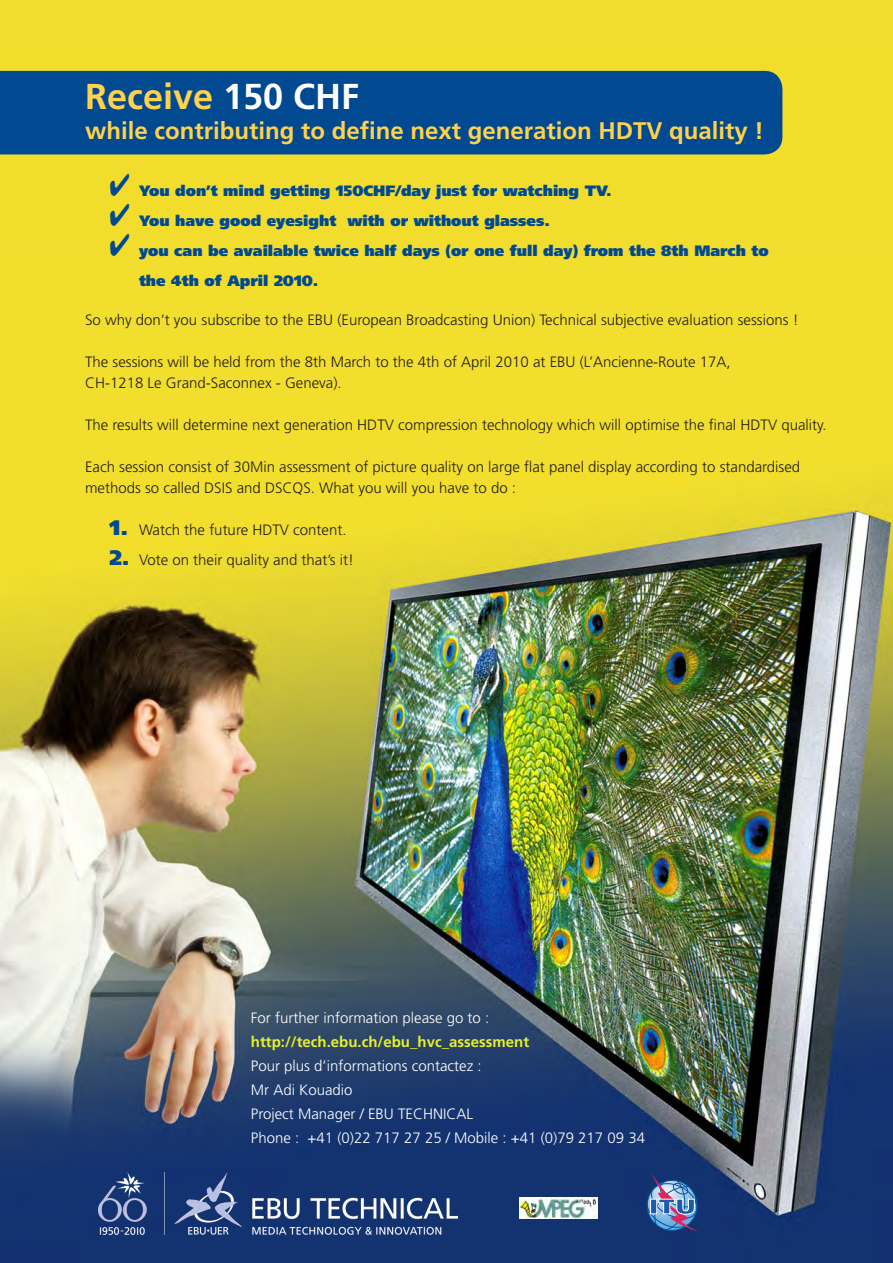
<style>
.page{position:relative;width:893px;height:1263px;background:#fff}
.page>*{position:absolute;margin:0;border:0;box-sizing:border-box;transform-origin:0 0}
.t1{font:700 36px "Frutiger";color:#fed24c}
.t2{font:700 24px "Frutiger";color:#fed24c}
.t3{font:300 15px/21px "Frutiger";color:#231f20}
.t4{font:900 15px "Frutiger";color:#014990}
.t5{font:300 15px "Frutiger";color:#fff}
.t6{font:700 15px "Frutiger";color:#e8f02b}
.s1{color:#fff}
.s2{font-weight:900;font-size:21px;color:#014990}
</style>
<div class="page">
<div style="left:0;top:0;width:893px;height:43px;background:#f1dd2e"></div>
<img style="left:0;top:43px;width:893px;height:1220px">
<div style="left:0;top:71px;width:782px;height:83px;background:#014990"></div>
<svg style="left:647px;top:1173px;width:54px;height:61px;background:#536ea3"></svg>
<img style="left:519px;top:1198px;width:79px;height:20px">
<img style="left:99px;top:1172px;width:359px;height:63px">
<p class="t1" style="left:85px;top:76px;width:276px">Receive <span class="s1">150 CHF</span></p>
<p class="t2" style="left:85px;top:117px;width:680px">while contributing to define next generation HDTV quality !</p>
<p class="t4" style="left:109px;top:182px;width:504px">✔ You don’t mind getting 150CHF/day just for watching TV.</p>
<p class="t4" style="left:109px;top:212px;width:442px">✔ You have good eyesight with or without glasses.</p>
<p class="t4" style="left:109px;top:242px;width:661px">✔ you can be available twice half days (or one full day) from the 8th March to</p>
<p class="t4" style="left:139px;top:272px;width:181px">the 4th of April 2010.</p>
<p class="t3" style="left:85px;top:310px;width:715px">So why don’t you subscribe to the EBU (European Broadcasting Union) Technical subjective evaluation sessions !</p>
<p class="t3" style="left:85px;top:352px;width:647px">The sessions will be held from the 8th March to the 4th of April 2010 at EBU (L’Ancienne-Route 17A,</p>
<p class="t3" style="left:85px;top:373px;width:258px">CH-1218 Le Grand-Saconnex - Geneva).</p>
<p class="t3" style="left:85px;top:415px;width:743px">The results will determine next generation HDTV compression technology which will optimise the final HDTV quality.</p>
<p class="t3" style="left:85px;top:457px;width:717px">Each session consist of 30Min assessment of picture quality on large flat panel display according to standardised methods so called DSIS and DSCQS. What you will you have to do :</p>
<p class="t3" style="left:109px;top:520px;width:239px"><span class="s2">1.</span> Watch the future HDTV content.</p>
<p class="t3" style="left:109px;top:550px;width:246px"><span class="s2">2.</span> Vote on their quality and that’s it!</p>
<p class="t5" style="left:251px;top:1009px;width:240px">For further information please go to :</p>
<p class="t6" style="left:251px;top:1033px;width:280px">http://tech.ebu.ch/ebu_hvc_assessment</p>
<p class="t5" style="left:251px;top:1057px;width:232px">Pour plus d’informations contactez :</p>
<p class="t5" style="left:251px;top:1081px;width:103px">Mr Adi Kouadio</p>
<p class="t5" style="left:251px;top:1105px;width:224px">Project Manager / EBU TECHNICAL</p>
<p class="t5" style="left:251px;top:1129px;width:396px">Phone : +41 (0)22 717 27 25 / Mobile : +41 (0)79 217 09 34</p>
</div>
